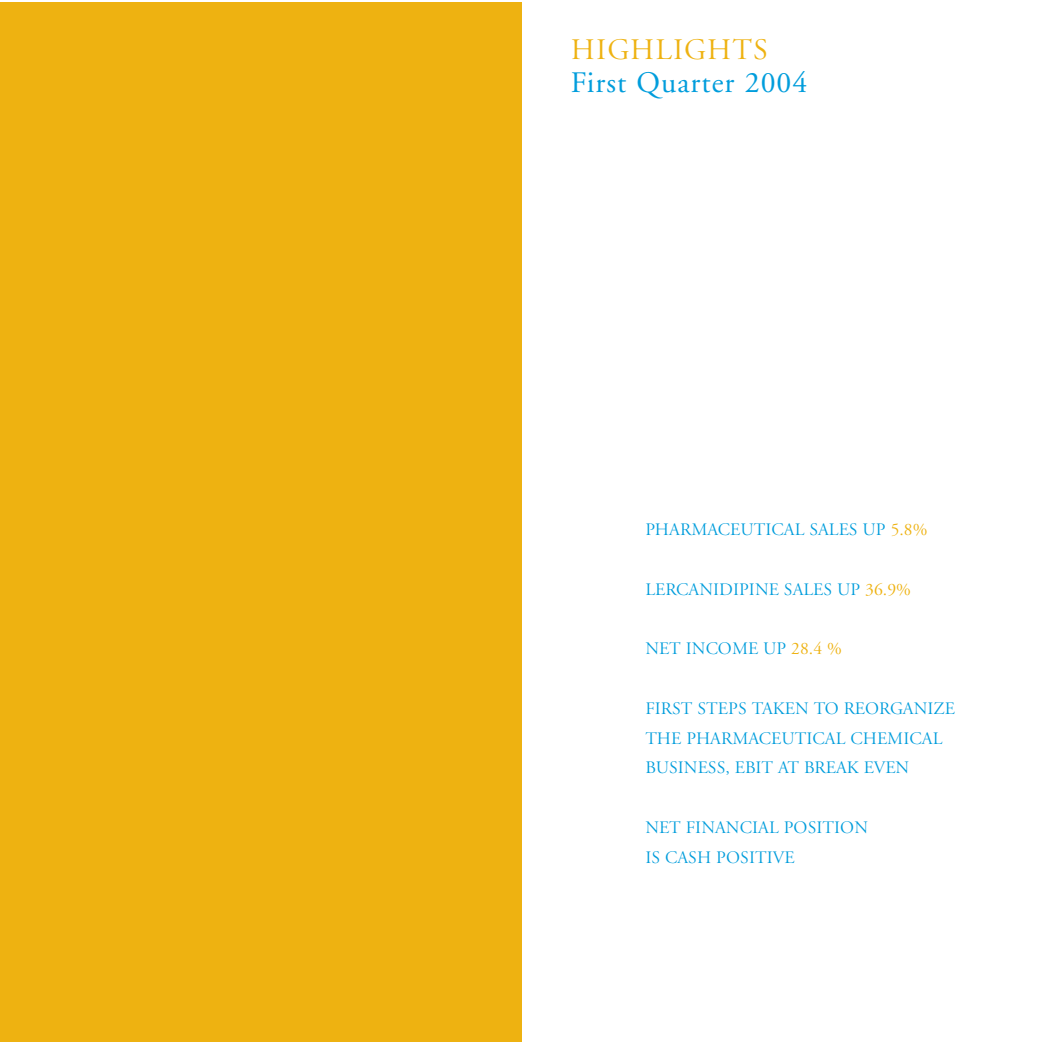
<style>
.page{position:relative;width:1042px;height:1042px;background:#fff}
.page>*{position:absolute;margin:0;border:0;box-sizing:border-box;transform-origin:0 0}
.t1{font:29.75px "Adobe Garamond";letter-spacing:.035em;color:#009ddc}
.t2{font:29.75px "Adobe Garamond Titling";letter-spacing:.035em;color:#eeb211}
.t3{font:17.5px/29.8px "Adobe Garamond Titling";letter-spacing:.005em;color:#009ddc}
.s1{color:#eeb211}
</style>
<div class="page">
<div style="left:0;top:2px;width:521px;height:1040px;background:#eeb211"></div>
<h1 class="t2" style="left:570px;top:37px;width:198px">Highlights</h1>
<h1 class="t1" style="left:570px;top:71px;width:238px">First Quarter 2004</h1>
<p class="t3" style="left:645px;top:516px;width:284px">PHARMACEUTICAL SALES UP <span class="s1">5.8%</span></p>
<p class="t3" style="left:645px;top:576px;width:267px">LERCANIDIPINE SALES UP <span class="s1">36.9%</span></p>
<p class="t3" style="left:645px;top:635px;width:198px">NET INCOME UP <span class="s1">28.4 %</span></p>
<p class="t3" style="left:645px;top:695px;width:311px">FIRST STEPS TAKEN TO REORGANIZE<br>THE PHARMACEUTICAL CHEMICAL<br>BUSINESS, EBIT AT BREAK EVEN</p>
<p class="t3" style="left:645px;top:814px;width:224px">NET FINANCIAL POSITION<br>IS CASH POSITIVE</p>
</div>
